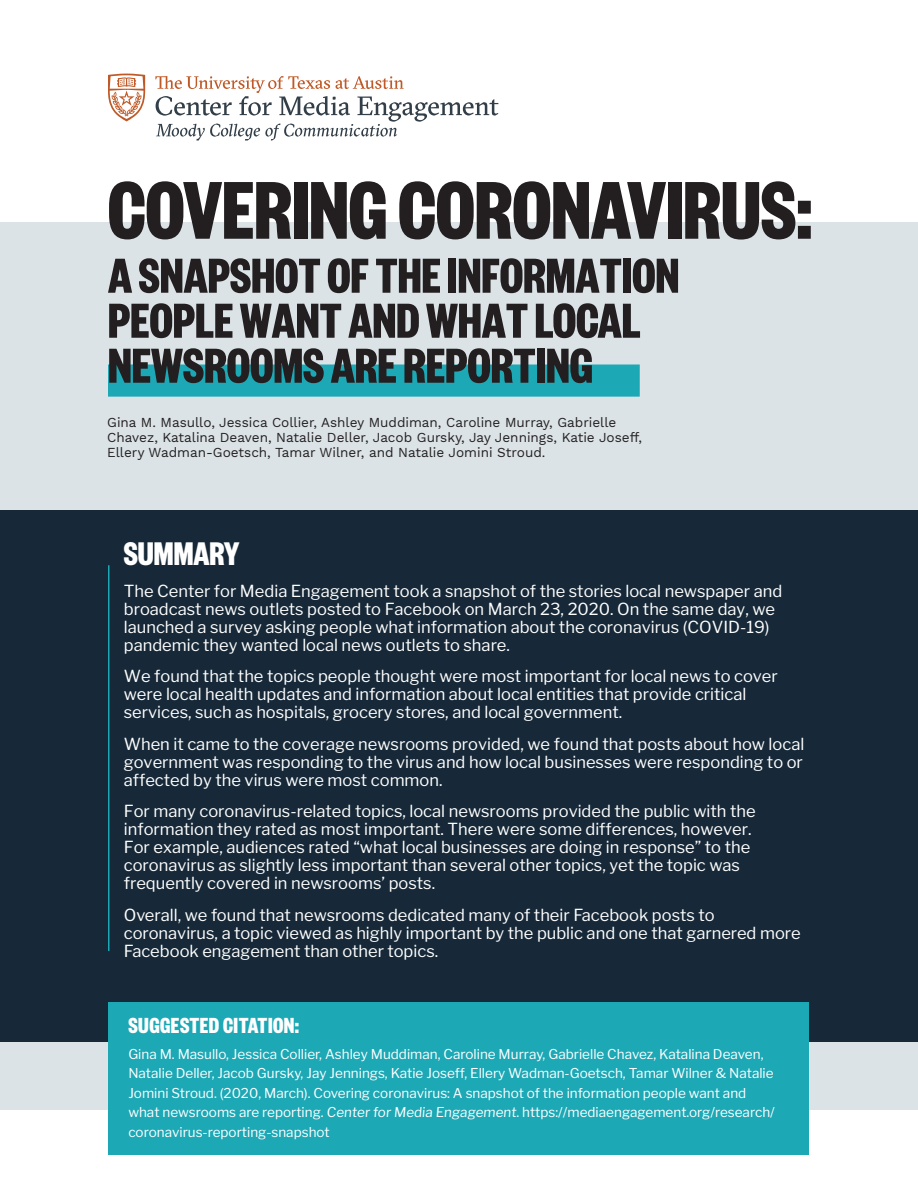
<style>
.page{position:relative;width:918px;height:1188px;background:#fff}
.page>*{position:absolute;margin:0;border:0;box-sizing:border-box;transform-origin:0 0}
.Headline{font:700 90px "Founders Grotesk X Cond";color:#231f20}
.Headline-2{font:700 54px "Founders Grotesk X Cond";color:#231f20}
.Subhead{font:700 36px "Founders Grotesk X Cond";color:#fff}
.Subhead-2{font:700 24px "Founders Grotesk X Cond";letter-spacing:.02em;color:#fff}
.t1{font:16.5px/18px "Libre Franklin";color:#fff}
.Citations{font:13.5px/19.5px "Libre Franklin";color:#fff}
.Authors{font:13.5px/15px "Work Sans";color:#231f20}
</style>
<div class="page">
<div style="left:0;top:222px;width:918px;height:888px;background:#dbe3e7"></div>
<div style="left:0;top:510px;width:918px;height:532px;background:#172938"></div>
<div style="left:108px;top:365px;width:532px;height:32px;background:#1da8b6"></div>
<hr style="left:108px;top:565px;width:2px;height:386px;background:#1da8b6">
<svg style="left:108px;top:74px;width:37px;height:47px"></svg>
<svg style="left:155px;top:76px;width:343px;height:64px"></svg>
<div style="left:109px;top:1002px;width:700px;height:152px;background:#1da8b6"></div>
<p class="Headline" style="left:108px;top:154px;width:706px">COVERING CORONAVIRUS:</p>
<p class="Headline-2" style="left:108px;top:242px;width:573px">A SNAPSHOT OF THE INFORMATION</p>
<p class="Headline-2" style="left:108px;top:287px;width:534px">PEOPLE WANT AND WHAT LOCAL</p>
<p class="Headline-2" style="left:108px;top:332px;width:486px">NEWSROOMS ARE REPORTING</p>
<p class="Authors" style="left:107px;top:416px;width:536px">Gina M. Masullo, Jessica Collier, Ashley Muddiman, Caroline Murray, Gabrielle<br>Chavez, Katalina Deaven, Natalie Deller, Jacob Gursky, Jay Jennings, Katie Joseff,<br>Ellery Wadman-Goetsch, Tamar Wilner, and Natalie Jomini Stroud.</p>
<p class="Subhead" style="left:124px;top:531px;width:117px">SUMMARY</p>
<p class="t1" style="left:124px;top:582px;width:660px">The Center for Media Engagement took a snapshot of the stories local newspaper and broadcast news outlets posted to Facebook on March 23, 2020. On the same day, we launched a survey asking people what information about the coronavirus (COVID-19) pandemic they wanted local news outlets to share.</p>
<p class="t1" style="left:124px;top:667px;width:656px">We found that the topics people thought were most important for local news to cover were local health updates and information about local entities that provide critical services, such as hospitals, grocery stores, and local government.</p>
<p class="t1" style="left:124px;top:735px;width:682px;text-align:justify">When it came to the coverage newsrooms provided, we found that posts about how local government was responding to the virus and how local businesses were responding to or affected by the virus were most common.</p>
<p class="t1" style="left:124px;top:802px;width:633px">For many coronavirus-related topics, local newsrooms provided the public with the information they rated as most important. There were some differences, however.<br>For example, audiences rated “what local businesses are doing in response” to the coronavirus as slightly less important than several other topics, yet the topic was frequently covered in newsrooms’ posts.</p>
<p class="t1" style="left:124px;top:906px;width:678px">Overall, we found that newsrooms dedicated many of their Facebook posts to coronavirus, a topic viewed as highly important by the public and one that garnered more<br>Facebook engagement than other topics.</p>
<p class="Subhead-2" style="left:128px;top:1010px;width:172px">SUGGESTED CITATION:</p>
<p class="Citations" style="left:128px;top:1044px;width:648px">Gina M. Masullo, Jessica Collier, Ashley Muddiman, Caroline Murray, Gabrielle Chavez, Katalina Deaven, Natalie Deller, Jacob Gursky, Jay Jennings, Katie Joseff, Ellery Wadman-Goetsch, Tamar Wilner &amp; Natalie Jomini Stroud. (2020, March). Covering coronavirus: A snapshot of the information people want and what newsrooms are reporting. Center for Media Engagement. https://mediaengagement.org/research/ coronavirus-reporting-snapshot</p>
</div>
